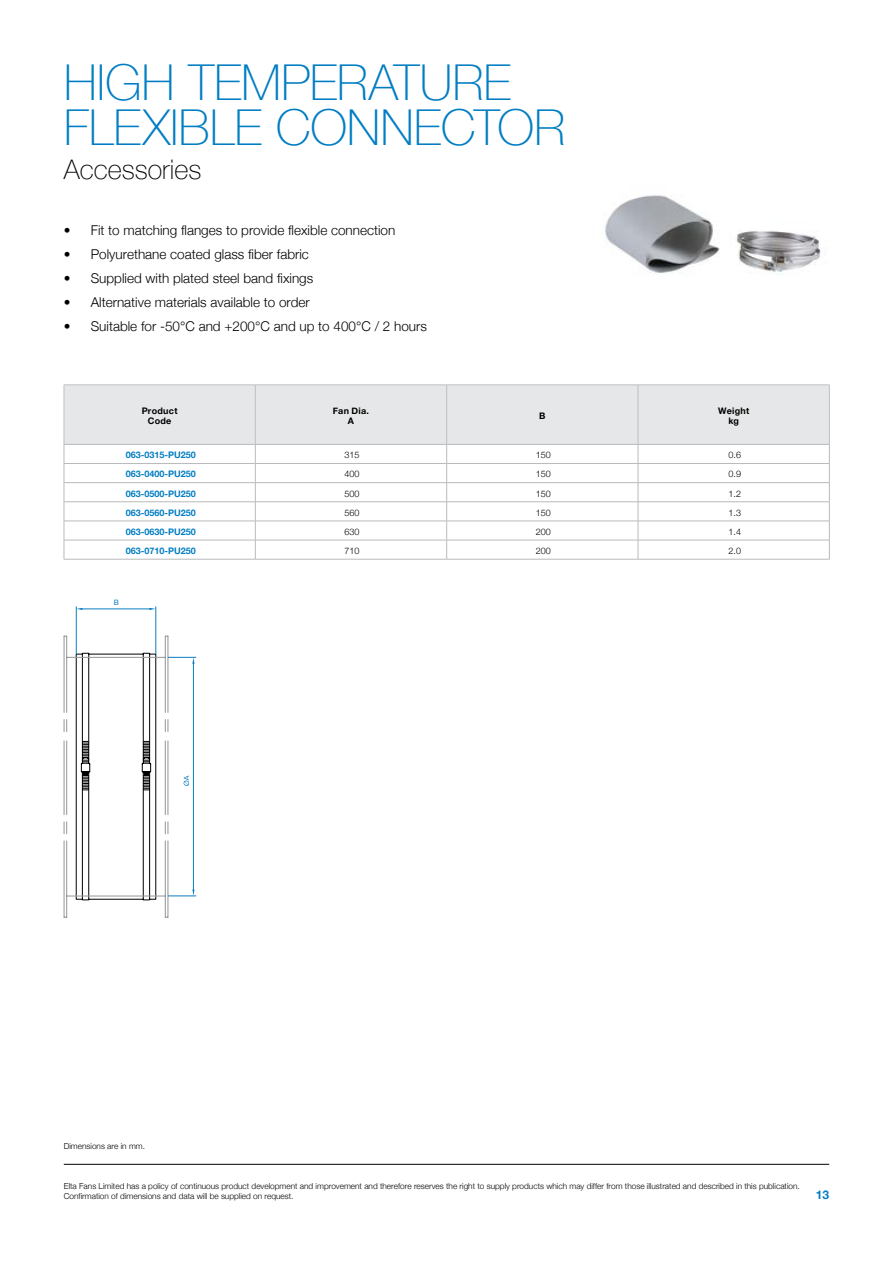
<style>
.page{position:relative;width:893px;height:1263px;background:#fff}
.page>*{position:absolute;margin:0;border:0;box-sizing:border-box;transform-origin:0 0}
.t1{font:100 49.5px/45px "Helvetica Neue";letter-spacing:-.005em;color:#007dc3}
.t2{font:100 27px "Helvetica Neue";color:#000}
.t3{font:300 13.5px "Helvetica Neue";color:#000}
.t4{font:700 12px "Helvetica Neue";color:#007dc3}
.t5{font:700 9px "Helvetica Neue";color:#007dc3}
.t6{font:300 9px "Helvetica Neue";color:#000}
.t7{font:700 9px/10.5px "Helvetica Neue";letter-spacing:.03em;color:#000;text-align:center}
.t8{font:300 8.25px/10.5px "Helvetica Neue";color:#000}
.t9{font:7.35px "Helvetica Neue";color:#0b7dc1}
</style>
<div class="page">
<hr style="left:64px;top:1164px;width:765px;height:1px;background:#000">
<div style="left:65px;top:386px;width:764px;height:58px;background:#e6e7e8"></div>
<hr style="left:64px;top:385px;width:191px;height:1px;background:#c0bfc2">
<hr style="left:64px;top:385px;width:1px;height:59px;background:#c0bfc2">
<hr style="left:255px;top:385px;width:192px;height:1px;background:#c0bfc2">
<hr style="left:255px;top:385px;width:1px;height:59px;background:#c0bfc2">
<hr style="left:447px;top:385px;width:191px;height:1px;background:#c0bfc2">
<hr style="left:446px;top:385px;width:1px;height:59px;background:#c0bfc2">
<hr style="left:638px;top:385px;width:192px;height:1px;background:#c0bfc2">
<hr style="left:638px;top:385px;width:1px;height:59px;background:#c0bfc2">
<hr style="left:829px;top:385px;width:1px;height:59px;background:#c0bfc2">
<hr style="left:64px;top:444px;width:191px;height:1px;background:#b9babb">
<hr style="left:255px;top:444px;width:192px;height:1px;background:#b9babb">
<hr style="left:447px;top:444px;width:191px;height:1px;background:#b9babb">
<hr style="left:638px;top:444px;width:192px;height:1px;background:#b9babb">
<hr style="left:64px;top:463px;width:191px;height:1px;background:#b9babb">
<hr style="left:255px;top:463px;width:192px;height:1px;background:#b9babb">
<hr style="left:447px;top:463px;width:191px;height:1px;background:#b9babb">
<hr style="left:638px;top:463px;width:192px;height:1px;background:#b9babb">
<hr style="left:64px;top:482px;width:191px;height:1px;background:#b9babb">
<hr style="left:255px;top:482px;width:192px;height:1px;background:#b9babb">
<hr style="left:447px;top:482px;width:191px;height:1px;background:#b9babb">
<hr style="left:638px;top:482px;width:192px;height:1px;background:#b9babb">
<hr style="left:64px;top:501px;width:191px;height:1px;background:#b9babb">
<hr style="left:255px;top:501px;width:192px;height:1px;background:#b9babb">
<hr style="left:447px;top:501px;width:191px;height:1px;background:#b9babb">
<hr style="left:638px;top:501px;width:192px;height:1px;background:#b9babb">
<hr style="left:64px;top:521px;width:191px;height:1px;background:#b9babb">
<hr style="left:255px;top:521px;width:192px;height:1px;background:#b9babb">
<hr style="left:447px;top:521px;width:191px;height:1px;background:#b9babb">
<hr style="left:638px;top:521px;width:192px;height:1px;background:#b9babb">
<hr style="left:64px;top:540px;width:191px;height:1px;background:#b9babb">
<svg style="left:64px;top:445px;width:1px;height:114px"></svg>
<hr style="left:255px;top:540px;width:192px;height:1px;background:#b9babb">
<svg style="left:255px;top:445px;width:1px;height:114px"></svg>
<hr style="left:447px;top:540px;width:191px;height:1px;background:#b9babb">
<svg style="left:446px;top:445px;width:1px;height:114px"></svg>
<hr style="left:638px;top:540px;width:192px;height:1px;background:#b9babb">
<svg style="left:638px;top:445px;width:1px;height:114px"></svg>
<svg style="left:829px;top:445px;width:1px;height:114px"></svg>
<hr style="left:64px;top:559px;width:191px;height:1px;background:#b9babb">
<hr style="left:255px;top:559px;width:192px;height:1px;background:#b9babb">
<hr style="left:447px;top:559px;width:191px;height:1px;background:#b9babb">
<hr style="left:638px;top:559px;width:192px;height:1px;background:#b9babb">
<hr style="left:66px;top:841px;width:1px;height:76px;background:#939598">
<hr style="left:64px;top:841px;width:1px;height:76px;background:#939598">
<hr style="left:66px;top:636px;width:1px;height:76px;background:#939598">
<hr style="left:64px;top:636px;width:1px;height:76px;background:#939598">
<hr style="left:165px;top:841px;width:1px;height:76px;background:#939598">
<hr style="left:168px;top:841px;width:1px;height:76px;background:#939598">
<hr style="left:165px;top:636px;width:1px;height:76px;background:#939598">
<hr style="left:168px;top:636px;width:1px;height:76px;background:#939598">
<hr style="left:76px;top:607px;width:1px;height:47px;background:#0b7dc1">
<hr style="left:81px;top:609px;width:70px;height:1px;background:#0b7dc1">
<hr style="left:156px;top:607px;width:1px;height:47px;background:#0b7dc1">
<svg style="left:149px;top:608px;width:7px;height:2px"></svg>
<svg style="left:64px;top:653px;width:132px;height:247px"></svg>
<img style="left:605px;top:195px;width:216px;height:80px">
<h1 class="t1" style="left:64px;top:58px;width:503px">HIGH TEMPERATURE<br>FLEXIBLE CONNECTOR</h1>
<h2 class="t2" style="left:64px;top:149px;width:139px">Accessories</h2>
<h3 class="t3" style="left:64px;top:219px;width:333px">• Fit to matching flanges to provide flexible connection</h3>
<h3 class="t3" style="left:64px;top:243px;width:247px">• Polyurethane coated glass fiber fabric</h3>
<h3 class="t3" style="left:64px;top:267px;width:251px">• Supplied with plated steel band fixings</h3>
<h3 class="t3" style="left:64px;top:291px;width:248px">• Alternative materials available to order</h3>
<h3 class="t3" style="left:64px;top:315px;width:365px">• Suitable for -50°C and +200°C and up to 400°C / 2 hours</h3>
<p class="t7" style="left:142px;top:405px;width:37px">Product<br>Code</p>
<p class="t7" style="left:333px;top:405px;width:38px">Fan Dia.<br>A</p>
<p class="t7" style="left:539px;top:411px;width:8px">B</p>
<p class="t7" style="left:718px;top:405px;width:33px">Weight kg</p>
<p class="t5" style="left:126px;top:448px;width:72px">063-0315-PU250</p>
<p class="t6" style="left:345px;top:448px;width:17px">315</p>
<p class="t6" style="left:536px;top:448px;width:17px">150</p>
<p class="t6" style="left:728px;top:448px;width:14px">0.6</p>
<p class="t5" style="left:126px;top:467px;width:72px">063-0400-PU250</p>
<p class="t6" style="left:345px;top:467px;width:17px">400</p>
<p class="t6" style="left:536px;top:467px;width:17px">150</p>
<p class="t6" style="left:728px;top:467px;width:14px">0.9</p>
<p class="t5" style="left:126px;top:486px;width:72px">063-0500-PU250</p>
<p class="t6" style="left:345px;top:486px;width:17px">500</p>
<p class="t6" style="left:536px;top:486px;width:17px">150</p>
<p class="t6" style="left:728px;top:486px;width:14px">1.2</p>
<p class="t5" style="left:126px;top:505px;width:72px">063-0560-PU250</p>
<p class="t6" style="left:345px;top:505px;width:17px">560</p>
<p class="t6" style="left:536px;top:505px;width:17px">150</p>
<p class="t6" style="left:728px;top:505px;width:14px">1.3</p>
<p class="t5" style="left:126px;top:525px;width:72px">063-0630-PU250</p>
<p class="t6" style="left:345px;top:524px;width:17px">630</p>
<p class="t6" style="left:536px;top:524px;width:17px">200</p>
<p class="t6" style="left:728px;top:524px;width:14px">1.4</p>
<p class="t5" style="left:126px;top:544px;width:72px">063-0710-PU250</p>
<p class="t6" style="left:345px;top:543px;width:17px">710</p>
<p class="t6" style="left:536px;top:543px;width:17px">200</p>
<p class="t6" style="left:728px;top:543px;width:14px">2.0</p>
<p class="t9" style="left:114px;top:597px;width:7px">B</p>
<p class="t8" style="left:64px;top:1140px;width:83px">Dimensions are in mm.</p>
<p class="t8" style="left:64px;top:1180px;width:738px">Elta Fans Limited has a policy of continuous product development and improvement and therefore reserves the right to supply products which may differ from those illustrated and described in this publication.<br>Confirmation of dimensions and data will be supplied on request.</p>
<h3 class="t4" style="left:816px;top:1185px;width:15px">13</h3>
</div>
